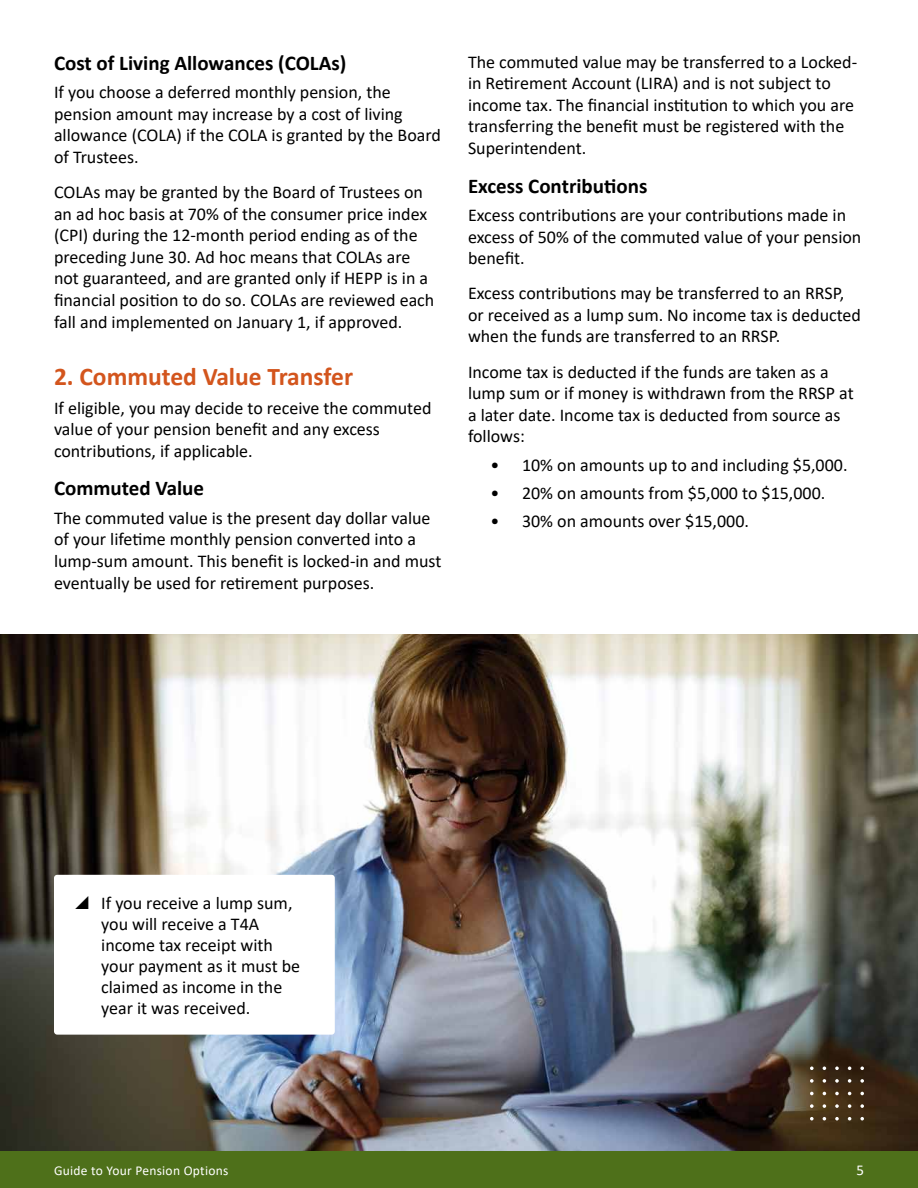
<style>
.page{position:relative;width:918px;height:1188px;background:#fff}
.page>*{position:absolute;margin:0;border:0;box-sizing:border-box;transform-origin:0 0}
.heading_2{font:700 25.5px "Calibri";color:#d3551d}
.heading_3{font:700 21px "Calibri";color:#000}
.copy{font:18px/21.6px "Calibri";color:#000}
.t1{font:15px "Calibri";color:#fff}
.t2{font:13.5px "Calibri";letter-spacing:.02em;color:#fff}
</style>
<div class="page">
<div style="left:0;top:1150px;width:918px;height:38px;background:#4e701a"></div>
<img style="left:0;top:634px;width:918px;height:516px">
<svg style="left:823px;top:1079px;width:3px;height:4px"></svg>
<svg style="left:835px;top:1079px;width:4px;height:4px"></svg>
<svg style="left:848px;top:1079px;width:3px;height:4px"></svg>
<svg style="left:835px;top:1067px;width:4px;height:3px"></svg>
<svg style="left:835px;top:1092px;width:4px;height:3px"></svg>
<svg style="left:848px;top:1104px;width:3px;height:4px"></svg>
<svg style="left:860px;top:1079px;width:4px;height:4px"></svg>
<svg style="left:860px;top:1067px;width:4px;height:3px"></svg>
<svg style="left:860px;top:1092px;width:4px;height:3px"></svg>
<svg style="left:860px;top:1104px;width:4px;height:4px"></svg>
<svg style="left:835px;top:1104px;width:4px;height:4px"></svg>
<svg style="left:823px;top:1104px;width:3px;height:4px"></svg>
<svg style="left:848px;top:1117px;width:3px;height:4px"></svg>
<svg style="left:860px;top:1117px;width:4px;height:4px"></svg>
<svg style="left:835px;top:1117px;width:4px;height:4px"></svg>
<svg style="left:823px;top:1117px;width:3px;height:4px"></svg>
<svg style="left:810px;top:1079px;width:4px;height:4px"></svg>
<svg style="left:810px;top:1067px;width:4px;height:3px"></svg>
<svg style="left:810px;top:1092px;width:4px;height:3px"></svg>
<svg style="left:810px;top:1104px;width:4px;height:4px"></svg>
<svg style="left:810px;top:1117px;width:4px;height:3px"></svg>
<div style="left:54px;top:875px;width:281px;height:160px;background:#fff;border-radius:3px"></div>
<p class="heading_3" style="left:54px;top:48px;width:294px">Cost of Living Allowances (COLAs)</p>
<p class="copy" style="left:54px;top:81px;width:388px">If you choose a deferred monthly pension, the pension amount may increase by a cost of living allowance (COLA) if the COLA is granted by the Board of Trustees.</p>
<p class="copy" style="left:54px;top:181px;width:382px">COLAs may be granted by the Board of Trustees on an ad hoc basis at 70% of the consumer price index (CPI) during the 12-month period ending as of the preceding June 30. Ad hoc means that COLAs are not guaranteed, and are granted only if HEPP is in a financial position to do so. COLAs are reviewed each fall and implemented on January 1, if approved.</p>
<p class="heading_2" style="left:54px;top:359px;width:301px">2. Commuted Value Transfer</p>
<p class="copy" style="left:54px;top:396px;width:379px">If eligible, you may decide to receive the commuted value of your pension benefit and any excess contributions, if applicable.</p>
<p class="heading_3" style="left:54px;top:474px;width:152px">Commuted Value</p>
<p class="copy" style="left:54px;top:507px;width:389px">The commuted value is the present day dollar value of your lifetime monthly pension converted into a lump-sum amount. This benefit is locked-in and must eventually be used for retirement purposes.</p>
<p class="copy" style="left:468px;top:50px;width:391px">The commuted value may be transferred to a Locked&shy;in Retirement Account (LIRA) and is not subject to income tax. The financial institution to which you are transferring the benefit must be registered with the Superintendent.</p>
<p class="heading_3" style="left:468px;top:171px;width:181px">Excess Contributions</p>
<p class="copy" style="left:468px;top:204px;width:395px">Excess contributions are your contributions made in excess of 50% of the commuted value of your pension benefit.</p>
<p class="copy" style="left:468px;top:282px;width:395px">Excess contributions may be transferred to an RRSP, or received as a lump sum. No income tax is deducted when the funds are transferred to an RRSP.</p>
<p class="copy" style="left:468px;top:360px;width:387px">Income tax is deducted if the funds are taken as a lump sum or if money is withdrawn from the RRSP at a later date. Income tax is deducted from source as follows:</p>
<p class="copy" style="left:490px;top:453px;width:359px">• 10% on amounts up to and including $5,000.</p>
<p class="copy" style="left:490px;top:482px;width:336px">• 20% on amounts from $5,000 to $15,000.</p>
<p class="copy" style="left:490px;top:510px;width:260px">• 30% on amounts over $15,000.</p>
<p class="copy" style="left:101px;top:892px;width:200px;line-height:21px">If you receive a lump sum, you will receive a T4A income tax receipt with your payment as it must be claimed as income in the year it was received.</p>
<p class="t2" style="left:54px;top:1161px;width:176px">Guide to Your Pension Options</p>
<p class="t1" style="left:856px;top:1159px;width:9px">5</p>
</div>
